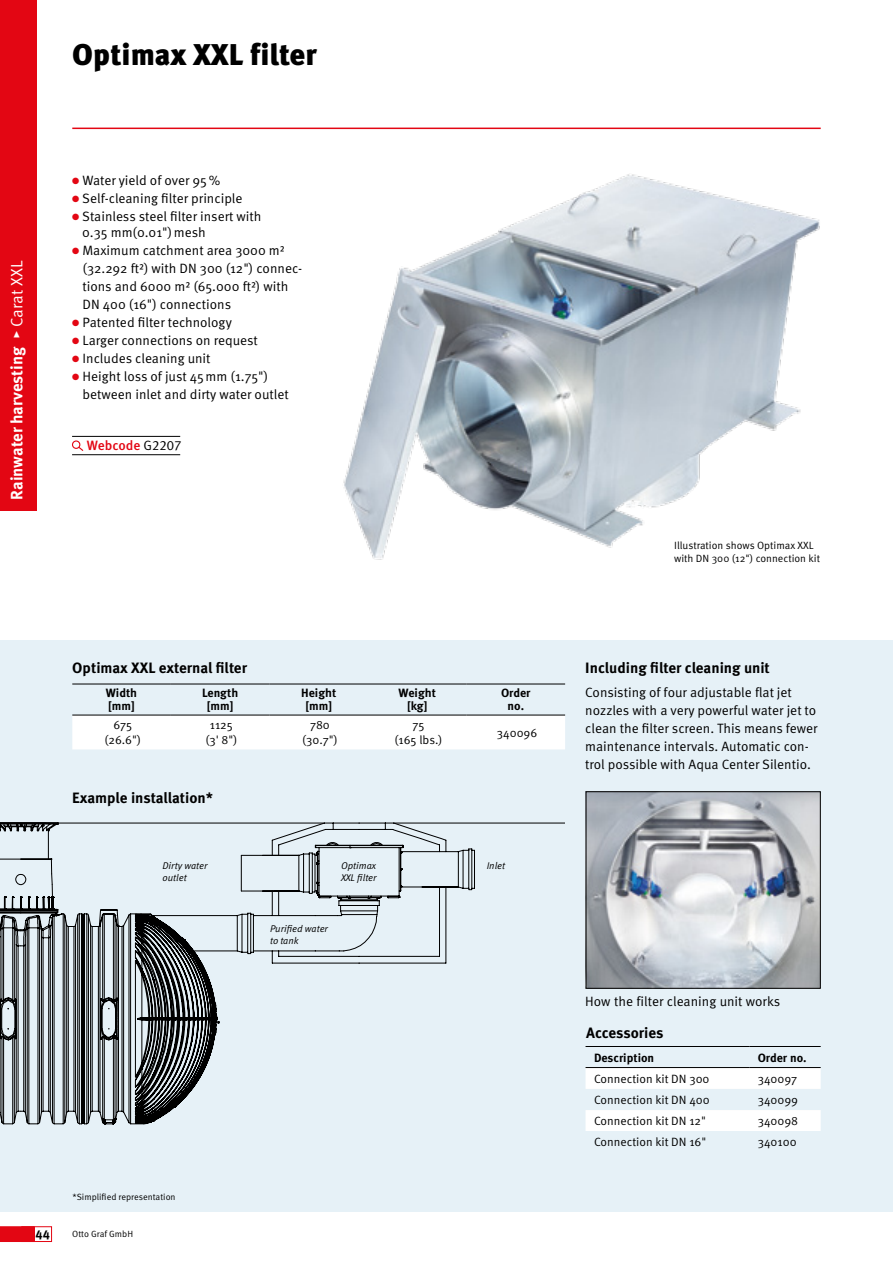
<style>
.page{position:relative;width:893px;height:1263px;background:#fff}
.page>*{position:absolute;margin:0;border:0;box-sizing:border-box;transform-origin:0 0}
.t1{font:900 30px "Meta Pro";color:#000}
.t2{font:700 16.5px "Meta Pro";letter-spacing:-.005em;color:#fff}
.t3{font:700 15px "Meta Pro";color:#000}
.t4{font:13.5px/18px "Meta Pro";color:#000}
.t5{font:500 13.5px "Meta Pro";letter-spacing:-.005em;color:#e30613}
.t6{font:700 12.75px "Meta Pro";color:#000}
.t7{font:12px/15px "Meta Pro";color:#000;text-align:center}
.t8{font:700 12px/12.8px "Meta Pro";color:#000;text-align:center}
.t9{font:10.5px/12.8px "Meta Pro";color:#000}
.t10{font:italic 9.75px/12px "Meta Pro";color:#000}
.t11{font:9px "Meta Pro";color:#000}
.s1{font-weight:400}
.s2{color:#e30613}
.s3{font-weight:400;color:#000}
</style>
<div class="page">
<div style="left:0;top:640px;width:893px;height:572px;background:#e6f1f7"></div>
<img style="left:588px;top:793px;width:231px;height:194px">
<div style="left:586px;top:791px;width:235px;height:198px;border:1px solid #000"></div>
<hr style="left:72px;top:128px;width:749px;height:1px;background:#e30613">
<div style="left:72px;top:714px;width:493px;height:35px;background:#fff"></div>
<hr style="left:72px;top:684px;width:99px;height:1px;background:#000">
<hr style="left:171px;top:684px;width:98px;height:1px;background:#000">
<hr style="left:269px;top:684px;width:99px;height:1px;background:#000">
<hr style="left:368px;top:684px;width:99px;height:1px;background:#000">
<hr style="left:467px;top:684px;width:98px;height:1px;background:#000">
<hr style="left:72px;top:715px;width:99px;height:1px;background:#000">
<hr style="left:171px;top:715px;width:98px;height:1px;background:#000">
<hr style="left:269px;top:715px;width:99px;height:1px;background:#000">
<hr style="left:368px;top:715px;width:99px;height:1px;background:#000">
<hr style="left:467px;top:715px;width:98px;height:1px;background:#000">
<img style="left:343px;top:174px;width:477px;height:386px">
<hr style="left:72px;top:436px;width:108px;height:1px;background:#000">
<hr style="left:72px;top:454px;width:108px;height:1px;background:#000">
<div style="left:72px;top:440px;width:8px;height:9px;border:1px solid #e30613;border-radius:50%"></div>
<svg style="left:77px;top:446px;width:7px;height:5px"></svg>
<hr style="left:394px;top:823px;width:170px;height:1px;background:#000">
<div style="left:0;top:0;width:36px;height:510px;background:#e30613"></div>
<svg style="left:585px;top:1068px;width:236px;height:63px"></svg>
<hr style="left:585px;top:1046px;width:164px;height:1px;background:#000">
<hr style="left:749px;top:1046px;width:72px;height:1px;background:#000">
<hr style="left:585px;top:1067px;width:164px;height:1px;background:#000">
<hr style="left:749px;top:1067px;width:72px;height:1px;background:#000">
<svg style="left:0;top:822px;width:475px;height:420px"></svg>
<p class="t2" style="left:6px;top:500px;width:241px;rotate:-90deg">Rainwater harvesting <span class="s1">▸ Carat XXL</span></p>
<h1 class="t1" style="left:72px;top:36px;width:246px">Optimax XXL filter</h1>
<p class="t4" style="left:72px;top:171px;width:150px"><span class="s2">●</span> Water yield of over 95%</p>
<p class="t4" style="left:72px;top:189px;width:172px"><span class="s2">●</span> Self-cleaning filter principle</p>
<p class="t4" style="left:82px;top:208px;width:181px;line-height:16.5px;text-indent:-10px"><span class="s2">●</span> Stainless steel filter insert with<br>0.35 mm(0.01")mesh</p>
<p class="t4" style="left:83px;top:242px;width:221px;text-indent:-10px"><span class="s2">●</span> Maximum catchment area 3000 m² (32.292 ft²) with DN 300 (12") connec&shy;tions and 6000 m² (65.000 ft²) with<br>DN 400 (16") connections</p>
<p class="t4" style="left:72px;top:314px;width:161px"><span class="s2">●</span> Patented filter technology</p>
<p class="t4" style="left:72px;top:332px;width:187px"><span class="s2">●</span> Larger connections on request</p>
<p class="t4" style="left:72px;top:350px;width:140px"><span class="s2">●</span> Includes cleaning unit</p>
<p class="t4" style="left:83px;top:368px;width:208px;text-indent:-10px"><span class="s2">●</span> Height loss of just 45mm (1.75") between inlet and dirty water outlet</p>
<p class="t5" style="left:87px;top:437px;width:96px">Webcode <span class="s3">G2207</span></p>
<p class="t3" style="left:72px;top:658px;width:176px">Optimax XXL external filter</p>
<p class="t8" style="left:106px;top:687px;width:33px;text-align:left">Width [mm]</p>
<p class="t8" style="left:202px;top:687px;width:38px">Length [mm]</p>
<p class="t8" style="left:301px;top:687px;width:37px">Height [mm]</p>
<p class="t8" style="left:399px;top:687px;width:39px">Weight [kg]</p>
<p class="t8" style="left:501px;top:687px;width:31px">Order no.</p>
<p class="t7" style="left:105px;top:718px;width:38px">675 (26.6")</p>
<p class="t7" style="left:205px;top:718px;width:33px">1125 (3' 8")</p>
<p class="t7" style="left:302px;top:718px;width:37px">780 (30.7")</p>
<p class="t7" style="left:395px;top:718px;width:49px">75<br>(165 lbs.)</p>
<p class="t7" style="left:497px;top:725px;width:42px">340096</p>
<p class="t3" style="left:72px;top:788px;width:142px">Example installation*</p>
<p class="t10" style="left:162px;top:860px;width:47px">Dirty water</p>
<p class="t10" style="left:487px;top:860px;width:20px">Inlet</p>
<p class="t10" style="left:162px;top:872px;width:26px">outlet</p>
<p class="t10" style="left:341px;top:860px;width:37px">Optimax<br>XXL filter</p>
<p class="t10" style="left:270px;top:923px;width:60px">Purified water to tank</p>
<p class="t11" style="left:72px;top:1192px;width:105px">*Simplified representation</p>
<p class="t6" style="left:36px;top:1226px;width:16px">44</p>
<p class="t11" style="left:72px;top:1228px;width:62px">Otto Graf GmbH</p>
<p class="t9" style="left:674px;top:539px;width:147px">Illustration shows Optimax XXL with DN 300 (12") connection kit</p>
<p class="t3" style="left:585px;top:658px;width:186px">Including filter cleaning unit</p>
<p class="t4" style="left:585px;top:683px;width:234px">Consisting of four adjustable flat jet nozzles with a very powerful water jet to clean the filter screen. This means fewer maintenance intervals. Automatic con&shy;trol possible with Aqua Center Silentio.</p>
<p class="t4" style="left:585px;top:992px;width:196px">How the filter cleaning unit works</p>
<p class="t3" style="left:586px;top:1024px;width:79px">Accessories</p>
<p class="t8" style="left:594px;top:1051px;width:62px">Description</p>
<p class="t8" style="left:758px;top:1051px;width:50px">Order no.</p>
<p class="t7" style="left:594px;top:1071px;width:117px">Connection kit DN 300</p>
<p class="t7" style="left:758px;top:1071px;width:41px">340097</p>
<p class="t7" style="left:594px;top:1092px;width:117px">Connection kit DN 400</p>
<p class="t7" style="left:758px;top:1092px;width:42px">340099</p>
<p class="t7" style="left:594px;top:1113px;width:114px">Connection kit DN 12"</p>
<p class="t7" style="left:758px;top:1113px;width:42px">340098</p>
<p class="t7" style="left:594px;top:1134px;width:114px">Connection kit DN 16"</p>
<p class="t7" style="left:758px;top:1134px;width:40px">340100</p>
</div>
